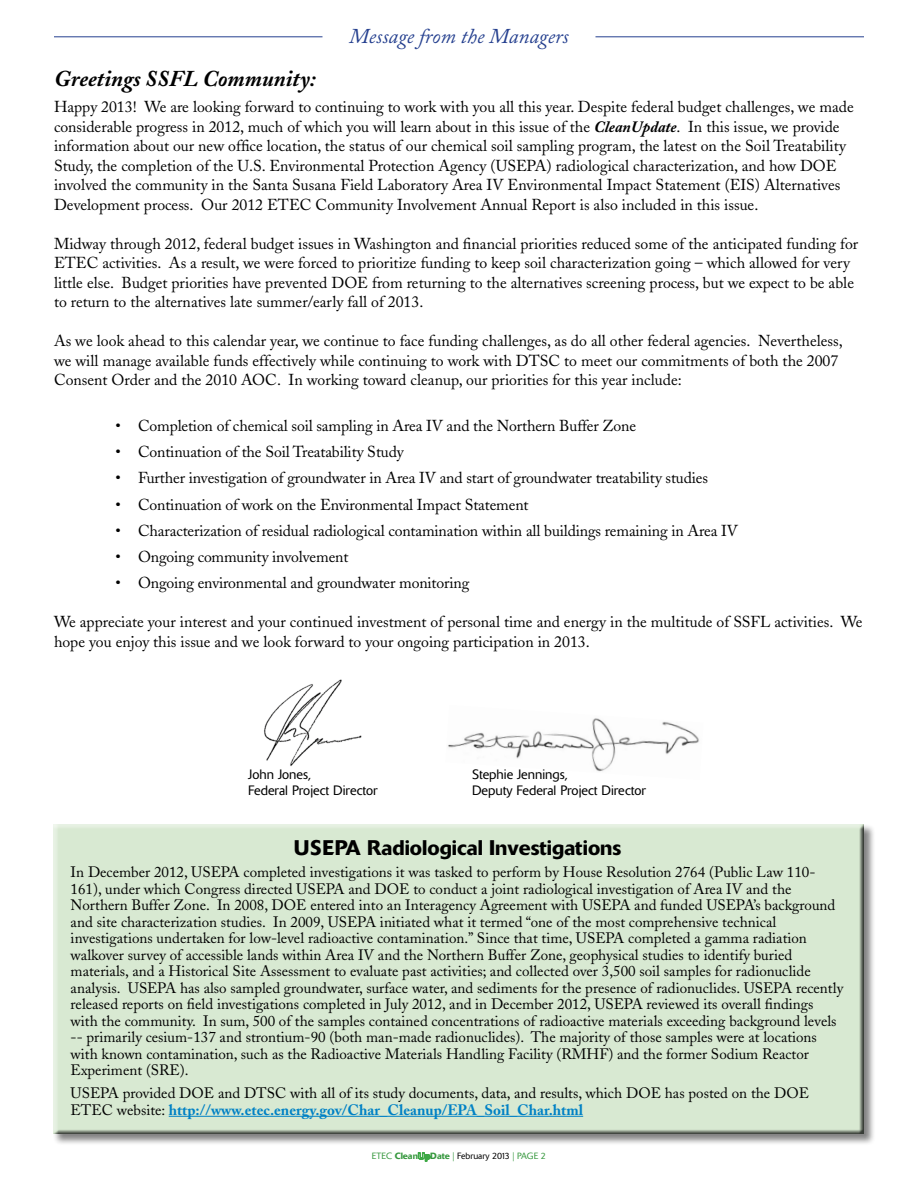
<style>
.page{position:relative;width:918px;height:1188px;background:#fff}
.page>*{position:absolute;margin:0;border:0;box-sizing:border-box;transform-origin:0 0}
.t1{font:italic 700 22.5px "Adobe Caslon";color:#000}
.t2{font:500 21px "Delta";color:#000}
.t3{font:italic 21px "Adobe Caslon";color:#25408f}
.t4{font:15.75px/19.5px "Adobe Caslon";color:#000}
.t5{font:15px/16.5px "Adobe Caslon";color:#000}
.t6{font:300 13.5px/16.2px "Delta";color:#000}
.t7{font:300 9px "Delta";color:#000}
.s1{font-weight:700;font-style:italic}
.s2{font-weight:700;color:#0081c5}
.s3{color:#37983f}
.s4{font-weight:500;color:#37983f}
.s5{font-family:"Delta Outline";font-weight:400;color:#37983f}
</style>
<div class="page">
<hr style="left:596px;top:36px;width:268px;height:1px;background:#25408f">
<svg style="left:418px;top:1153px;width:12px;height:8px"></svg>
<hr style="left:54px;top:36px;width:268px;height:1px;background:#25408f">
<div style="left:53px;top:823px;width:823px;height:323px;background:#000;opacity:.49"></div>
<div style="left:52px;top:824px;width:813px;height:312px;background:#d8e9d2"></div>
<hr style="left:169px;top:1116px;width:414px;height:1px;background:#0081c5">
<img style="left:264px;top:679px;width:98px;height:87px">
<img style="left:448px;top:718px;width:251px;height:54px">
<h2 class="t3" style="left:349px;top:25px;width:221px">Message from the Managers</h2>
<p class="t1" style="left:54px;top:66px;width:263px">Greetings SSFL Community:</p>
<p class="t4" style="left:54px;top:97px;width:801px">Happy 2013! We are looking forward to continuing to work with you all this year. Despite federal budget challenges, we made considerable progress in 2012, much of which you will learn about in this issue of the <span class="s1">CleanUpdate</span>. In this issue, we provide information about our new office location, the status of our chemical soil sampling program, the latest on the Soil Treatability Study, the completion of the U.S. Environmental Protection Agency (USEPA) radiological characterization, and how DOE involved the community in the Santa Susana Field Laboratory Area IV Environmental Impact Statement (EIS) Alternatives Development process. Our 2012 ETEC Community Involvement Annual Report is also included in this issue.</p>
<p class="t4" style="left:54px;top:234px;width:806px">Midway through 2012, federal budget issues in Washington and financial priorities reduced some of the anticipated funding for ETEC activities. As a result, we were forced to prioritize funding to keep soil characterization going – which allowed for very little else. Budget priorities have prevented DOE from returning to the alternatives screening process, but we expect to be able to return to the alternatives late summer/early fall of 2013.</p>
<p class="t4" style="left:54px;top:331px;width:790px">As we look ahead to this calendar year, we continue to face funding challenges, as do all other federal agencies. Nevertheless, we will manage available funds effectively while continuing to work with DTSC to meet our commitments of both the 2007<br>Consent Order and the 2010 AOC. In working toward cleanup, our priorities for this year include:</p>
<p class="t4" style="left:116px;top:416px;width:522px">• Completion of chemical soil sampling in Area IV and the Northern Buffer Zone</p>
<p class="t4" style="left:116px;top:442px;width:290px">• Continuation of the Soil Treatability Study</p>
<p class="t4" style="left:116px;top:468px;width:594px">• Further investigation of groundwater in Area IV and start of groundwater treatability studies</p>
<p class="t4" style="left:116px;top:495px;width:415px">• Continuation of work on the Environmental Impact Statement</p>
<p class="t4" style="left:116px;top:521px;width:624px">• Characterization of residual radiological contamination within all buildings remaining in Area IV</p>
<p class="t4" style="left:116px;top:547px;width:234px">• Ongoing community involvement</p>
<p class="t4" style="left:116px;top:574px;width:355px">• Ongoing environmental and groundwater monitoring</p>
<p class="t4" style="left:54px;top:613px;width:810px">We appreciate your interest and your continued investment of personal time and energy in the multitude of SSFL activities. We hope you enjoy this issue and we look forward to your ongoing participation in 2013.</p>
<p class="t6" style="left:248px;top:766px;width:131px">John Jones,<br>Federal Project Director</p>
<p class="t6" style="left:472px;top:766px;width:175px">Stephie Jennings,<br>Deputy Federal Project Director</p>
<h1 class="t2" style="left:294px;top:835px;width:329px">USEPA Radiological Investigations</h1>
<h1 class="t5" style="left:71px;top:864px;width:774px">In December 2012, USEPA completed investigations it was tasked to perform by House Resolution 2764 (Public Law 110- 161), under which Congress directed USEPA and DOE to conduct a joint radiological investigation of Area IV and the Northern Buffer Zone. In 2008, DOE entered into an Interagency Agreement with USEPA and funded USEPA’s background and site characterization studies. In 2009, USEPA initiated what it termed “one of the most comprehensive technical investigations undertaken for low-level radioactive contamination.” Since that time, USEPA completed a gamma radiation walkover survey of accessible lands within Area IV and the Northern Buffer Zone, geophysical studies to identify buried materials, and a Historical Site Assessment to evaluate past activities; and collected over 3,500 soil samples for radionuclide analysis. USEPA has also sampled groundwater, surface water, and sediments for the presence of radionuclides. USEPA recently released reports on field investigations completed in July 2012, and in December 2012, USEPA reviewed its overall findings with the community. In sum, 500 of the samples contained concentrations of radioactive materials exceeding background levels -- primarily cesium-137 and strontium-90 (both man-made radionuclides). The majority of those samples were at locations with known contamination, such as the Radioactive Materials Handling Facility (RMHF) and the former Sodium Reactor Experiment (SRE).</h1>
<h1 class="t5" style="left:71px;top:1085px;width:740px">USEPA provided DOE and DTSC with all of its study documents, data, and results, which DOE has posted on the DOE<br>ETEC website: <span class="s2">http://www.etec.energy.gov/Char_Cleanup/EPA_Soil_Char.html</span></h1>
<p class="t7" style="left:372px;top:1151px;width:176px"><span class="s3">ETEC</span> <span class="s4">Clean</span><span class="s5">Up</span><span class="s4">Date</span> <span class="s3">|</span> February 2013 <span class="s3">| PAGE 2</span></p>
</div>
